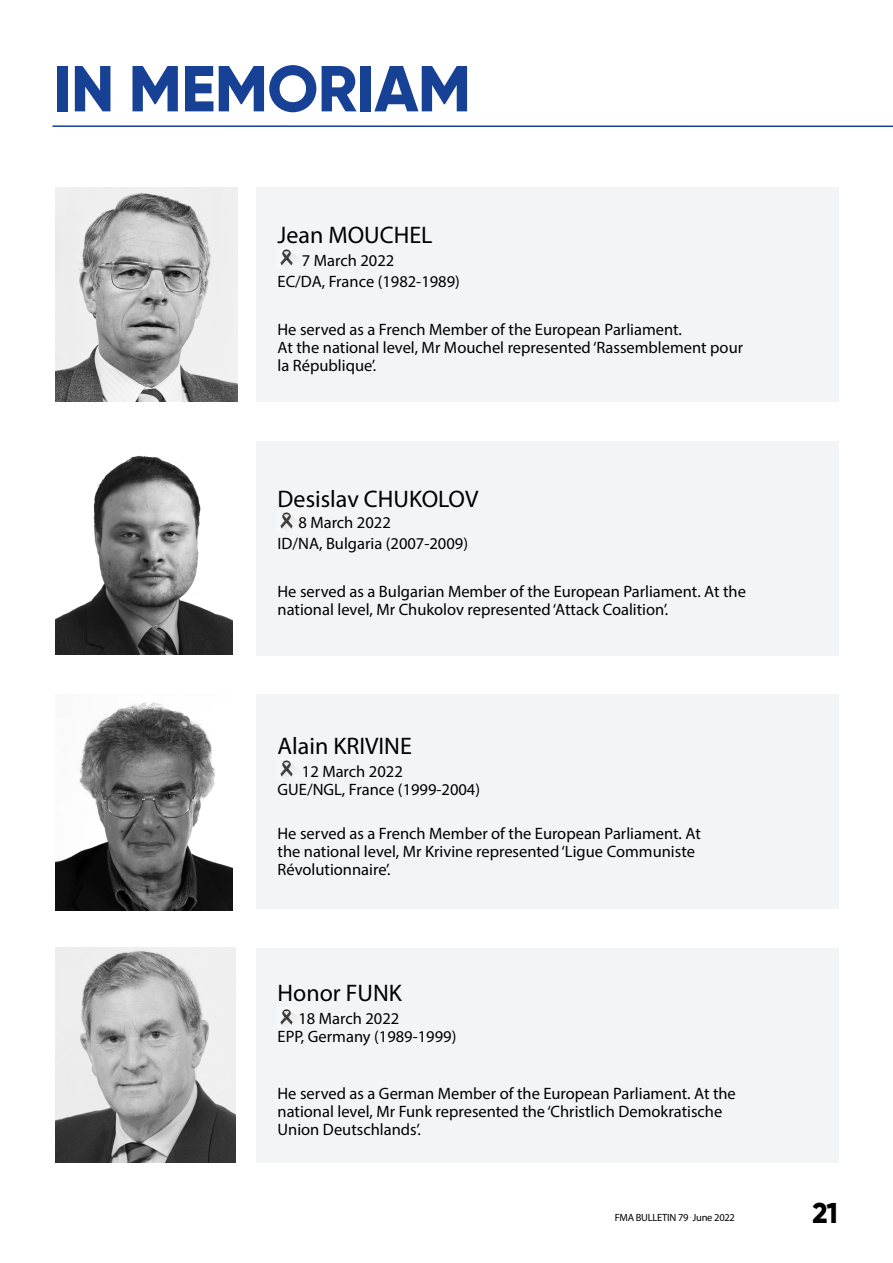
<style>
.page{position:relative;width:893px;height:1263px;background:#fff}
.page>*{position:absolute;margin:0;border:0;box-sizing:border-box;transform-origin:0 0}
.t1{font:800 64.8px "Gilroy";letter-spacing:-.01em;color:#164194}
.t2{font:800 28.65px "Gilroy";color:#000}
.t3{font:24px "Myriad Pro";color:#000}
.t4{font:16.5px/18px "Myriad Pro";color:#000}
.t5{font:10.5px "Myriad Pro";letter-spacing:-.025em;color:#000}
</style>
<div class="page">
<div style="left:256px;top:187px;width:583px;height:215px;background:#f3f4f5"></div>
<img style="left:280px;top:249px;width:14px;height:17px">
<div style="left:256px;top:441px;width:583px;height:214px;background:#f3f4f5"></div>
<img style="left:280px;top:512px;width:14px;height:17px">
<div style="left:256px;top:694px;width:583px;height:215px;background:#f3f4f5"></div>
<img style="left:280px;top:760px;width:14px;height:17px">
<div style="left:256px;top:948px;width:583px;height:214px;background:#f3f4f5"></div>
<img style="left:280px;top:1009px;width:14px;height:16px">
<hr style="left:52px;top:125px;width:841px;height:2px;background:#164194">
<img style="left:55px;top:187px;width:182px;height:215px">
<img style="left:55px;top:455px;width:177px;height:200px">
<img style="left:55px;top:702px;width:177px;height:208px">
<img style="left:55px;top:948px;width:181px;height:214px">
<h1 class="t1" style="left:53px;top:48px;width:419px">IN MEMORIAM</h1>
<h3 class="t3" style="left:278px;top:220px;width:156px">Jean MOUCHEL</h3>
<p class="t4" style="left:278px;top:249px;width:184px;line-height:21.6px;text-indent:24px">7 March 2022<br>EC/DA, France (1982-1989)</p>
<p class="t4" style="left:278px;top:321px;width:467px">He served as a French Member of the European Parliament.<br>At the national level, Mr Mouchel represented ‘Rassemblement pour la République’.</p>
<h3 class="t3" style="left:278px;top:484px;width:202px">Desislav CHUKOLOV</h3>
<p class="t4" style="left:278px;top:511px;width:192px;line-height:21.6px;text-indent:21px">8 March 2022<br>ID/NA, Bulgaria (2007-2009)</p>
<p class="t4" style="left:278px;top:582px;width:470px">He served as a Bulgarian Member of the European Parliament. At the national level, Mr Chukolov represented ‘Attack Coalition’.</p>
<h3 class="t3" style="left:278px;top:731px;width:136px">Alain KRIVINE</h3>
<p class="t4" style="left:278px;top:762px;width:204px;text-indent:24px">12 March 2022<br>GUE/NGL, France (1999-2004)</p>
<p class="t4" style="left:278px;top:824px;width:425px">He served as a French Member of the European Parliament. At the national level, Mr Krivine represented ‘Ligue Communiste<br>Révolutionnaire’.</p>
<h3 class="t3" style="left:278px;top:978px;width:126px">Honor FUNK</h3>
<p class="t4" style="left:278px;top:1009px;width:180px;text-indent:21px">18 March 2022<br>EPP, Germany (1989-1999)</p>
<p class="t4" style="left:278px;top:1084px;width:460px">He served as a German Member of the European Parliament. At the national level, Mr Funk represented the ‘Christlich Demokratische<br>Union Deutschlands’.</p>
<p class="t5" style="left:615px;top:1211px;width:121px">FMA BULLETIN 79 <sup>.</sup> June 2022</p>
<h2 class="t2" style="left:813px;top:1195px;width:27px">21</h2>
</div>
